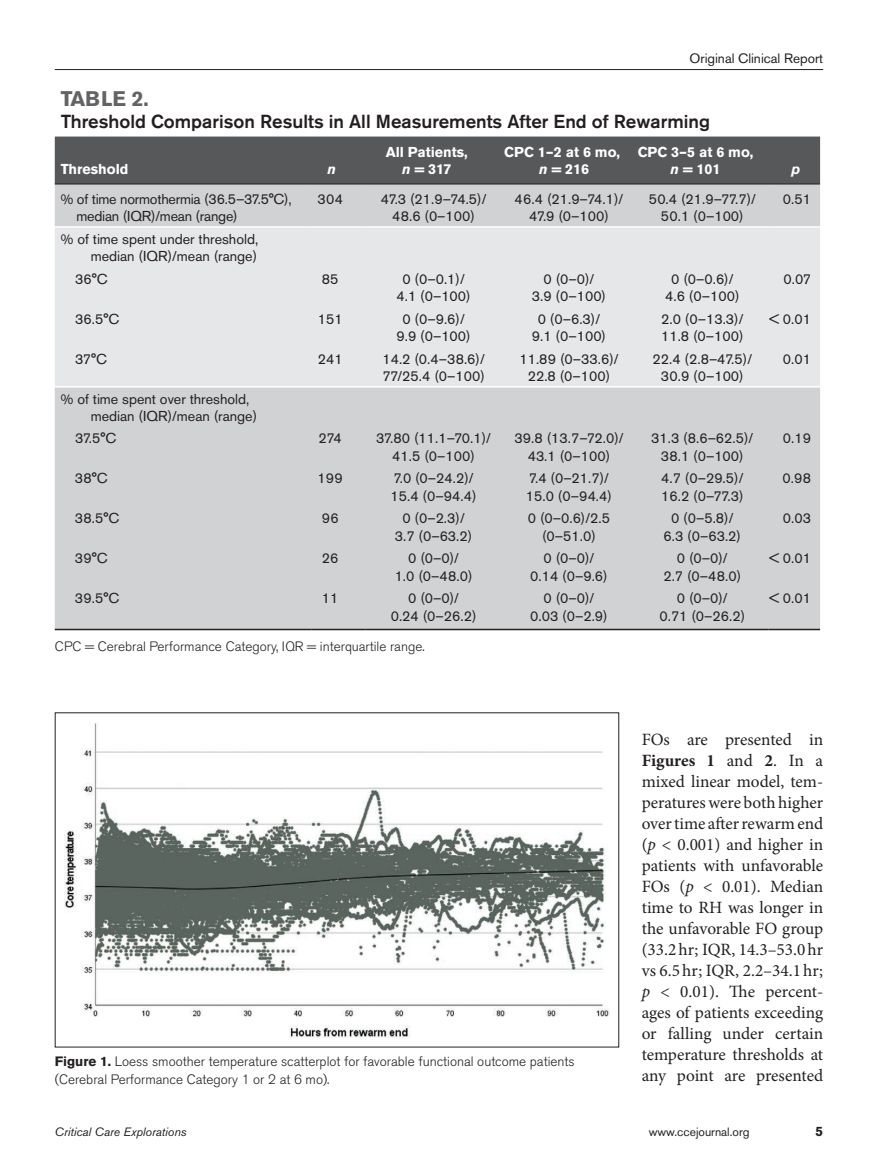
<style>
.page{position:relative;width:878px;height:1175px;background:#fff}
.page>*{position:absolute;margin:0;border:0;box-sizing:border-box;transform-origin:0 0}
.t1{font:700 21px "Akzidenz Grotesk BE";color:#636366}
.t2{font:500 18.75px "Akzidenz Grotesk BE";color:#231f20}
.t3{font:17.25px/21px "Minion Pro";letter-spacing:-.005em;color:#231f20;text-align:justify}
.t4{font:14.25px/17.2px "Akzidenz Grotesk BE";color:#231f20;text-align:center}
.t5{font:700 14.25px/17.2px "Akzidenz Grotesk BE";color:#fff;text-align:center}
.t6{font:italic 700 14.25px "Akzidenz Grotesk BE";color:#fff}
.t7{font:300 13.5px/18px "Akzidenz Grotesk BE";color:#231f20}
.t8{font:13.5px "Akzidenz Grotesk BE";color:#231f20}
.t9{font:700 13.5px "Akzidenz Grotesk BE";color:#231f20}
.t10{font:italic 12px "Akzidenz Grotesk BE";color:#231f20}
.t11{font:12px "Akzidenz Grotesk BE";color:#231f20}
.s1{font-style:italic}
.s2{font-weight:700}
</style>
<div class="page">
<hr style="left:55px;top:69px;width:768px;height:1px;background:#231f20">
<div style="left:55px;top:136px;width:765px;height:48px;background:#57585a"></div>
<div style="left:55px;top:185px;width:765px;height:443px;background:#d1d2d4"></div>
<div style="left:55px;top:228px;width:765px;height:158px;background:#e6e7e9"></div>
<hr style="left:55px;top:184px;width:257px;height:1px;background:#231f20">
<hr style="left:312px;top:184px;width:53px;height:1px;background:#231f20">
<hr style="left:365px;top:184px;width:137px;height:1px;background:#231f20">
<hr style="left:502px;top:184px;width:134px;height:1px;background:#231f20">
<hr style="left:636px;top:184px;width:132px;height:1px;background:#231f20">
<hr style="left:768px;top:184px;width:52px;height:1px;background:#231f20">
<hr style="left:55px;top:226px;width:257px;height:2px;background:#fff">
<hr style="left:312px;top:226px;width:53px;height:2px;background:#fff">
<hr style="left:365px;top:226px;width:137px;height:2px;background:#fff">
<hr style="left:502px;top:226px;width:134px;height:2px;background:#fff">
<hr style="left:636px;top:226px;width:132px;height:2px;background:#fff">
<hr style="left:768px;top:226px;width:52px;height:2px;background:#fff">
<hr style="left:55px;top:386px;width:257px;height:1px;background:#fff">
<hr style="left:312px;top:386px;width:53px;height:1px;background:#fff">
<hr style="left:365px;top:386px;width:137px;height:1px;background:#fff">
<hr style="left:502px;top:386px;width:134px;height:1px;background:#fff">
<hr style="left:636px;top:386px;width:132px;height:1px;background:#fff">
<hr style="left:768px;top:386px;width:52px;height:1px;background:#fff">
<hr style="left:55px;top:628px;width:257px;height:2px;background:#231f20">
<hr style="left:312px;top:628px;width:53px;height:2px;background:#231f20">
<hr style="left:365px;top:628px;width:137px;height:2px;background:#231f20">
<hr style="left:502px;top:628px;width:134px;height:2px;background:#231f20">
<hr style="left:636px;top:628px;width:132px;height:2px;background:#231f20">
<hr style="left:768px;top:628px;width:52px;height:2px;background:#231f20">
<svg style="left:54px;top:712px;width:565px;height:335px"></svg>
<p class="t8" style="left:689px;top:50px;width:135px">Original Clinical Report</p>
<h1 class="t1" style="left:61px;top:86px;width:89px">TABLE 2.</h1>
<h2 class="t2" style="left:61px;top:110px;width:650px">Threshold Comparison Results in All Measurements After End of Rewarming</h2>
<p class="t5" style="left:61px;top:161px;width:69px">Threshold</p>
<p class="t6" style="left:327px;top:161px;width:10px">n</p>
<p class="t5" style="left:386px;top:143px;width:83px">All Patients, <span class="s1">n</span> = 317</p>
<p class="t5" style="left:504px;top:143px;width:117px">CPC 1–2 at 6 mo, <span class="s1">n</span> = 216</p>
<p class="t5" style="left:637px;top:143px;width:117px">CPC 3–5 at 6 mo, <span class="s1">n</span> = 101</p>
<p class="t6" style="left:791px;top:161px;width:10px">p</p>
<p class="t4" style="left:76px;top:190px;width:217px;text-align:left;text-indent:-16px">% of time normothermia (36.5–37.5°C), median (IQR)/mean (range)</p>
<p class="t4" style="left:317px;top:190px;width:27px">304</p>
<p class="t4" style="left:381px;top:190px;width:107px">47.3 (21.9–74.5)/<br>48.6 (0–100)</p>
<p class="t4" style="left:514px;top:190px;width:110px">46.4 (21.9–74.1)/<br>47.9 (0–100)</p>
<p class="t4" style="left:648px;top:190px;width:109px">50.4 (21.9–77.7)/<br>50.1 (0–100)</p>
<p class="t4" style="left:782px;top:190px;width:30px">0.51</p>
<p class="t4" style="left:61px;top:230px;width:199px;text-align:right">% of time spent under threshold, median (IQR)/mean (range)</p>
<p class="t4" style="left:75px;top:270px;width:34px">36°C</p>
<p class="t4" style="left:322px;top:270px;width:18px">85</p>
<p class="t4" style="left:396px;top:270px;width:76px">0 (0–0.1)/<br>4.1 (0–100)</p>
<p class="t4" style="left:532px;top:270px;width:76px">0 (0–0)/<br>3.9 (0–100)</p>
<p class="t4" style="left:665px;top:270px;width:76px">0 (0–0.6)/<br>4.6 (0–100)</p>
<p class="t4" style="left:783px;top:270px;width:29px">0.07</p>
<p class="t4" style="left:75px;top:310px;width:46px">36.5°C</p>
<p class="t4" style="left:318px;top:310px;width:26px">151</p>
<p class="t4" style="left:396px;top:310px;width:76px">0 (0–9.6)/<br>9.9 (0–100)</p>
<p class="t4" style="left:532px;top:310px;width:76px">0 (0–6.3)/<br>9.1 (0–100)</p>
<p class="t4" style="left:661px;top:310px;width:84px;text-align:left">2.0 (0–13.3)/<br>11.8 (0–100)</p>
<p class="t4" style="left:769px;top:310px;width:43px">&lt; 0.01</p>
<p class="t4" style="left:75px;top:350px;width:33px">37°C</p>
<p class="t4" style="left:318px;top:350px;width:26px">241</p>
<p class="t4" style="left:382px;top:350px;width:104px;text-align:left">14.2 (0.4–38.6)/<br>77/25.4 (0–100)</p>
<p class="t4" style="left:519px;top:350px;width:101px">11.89 (0–33.6)/<br>22.8 (0–100)</p>
<p class="t4" style="left:652px;top:350px;width:101px">22.4 (2.8–47.5)/<br>30.9 (0–100)</p>
<p class="t4" style="left:782px;top:350px;width:30px">0.01</p>
<p class="t4" style="left:91px;top:390px;width:168px;text-align:left;text-indent:-30px">% of time spent over threshold, median (IQR)/mean (range)</p>
<p class="t4" style="left:75px;top:430px;width:43px">37.5°C</p>
<p class="t4" style="left:318px;top:430px;width:25px">274</p>
<p class="t4" style="left:376px;top:430px;width:116px">37.80 (11.1–70.1)/<br>41.5 (0–100)</p>
<p class="t4" style="left:514px;top:430px;width:111px">39.8 (13.7–72.0)/<br>43.1 (0–100)</p>
<p class="t4" style="left:651px;top:430px;width:104px">31.3 (8.6–62.5)/<br>38.1 (0–100)</p>
<p class="t4" style="left:782px;top:430px;width:30px">0.19</p>
<p class="t4" style="left:75px;top:470px;width:34px">38°C</p>
<p class="t4" style="left:317px;top:470px;width:27px">199</p>
<p class="t4" style="left:390px;top:470px;width:88px;text-align:left">7.0 (0–24.2)/<br>15.4 (0–94.4)</p>
<p class="t4" style="left:526px;top:470px;width:88px;text-align:left">7.4 (0–21.7)/<br>15.0 (0–94.4)</p>
<p class="t4" style="left:661px;top:470px;width:84px;text-align:left">4.7 (0–29.5)/<br>16.2 (0–77.3)</p>
<p class="t4" style="left:782px;top:470px;width:30px">0.98</p>
<p class="t4" style="left:75px;top:510px;width:46px">38.5°C</p>
<p class="t4" style="left:322px;top:510px;width:18px">96</p>
<p class="t4" style="left:395px;top:510px;width:79px">0 (0–2.3)/<br>3.7 (0–63.2)</p>
<p class="t4" style="left:528px;top:510px;width:84px">0 (0–0.6)/2.5 (0–51.0)</p>
<p class="t4" style="left:663px;top:510px;width:79px">0 (0–5.8)/<br>6.3 (0–63.2)</p>
<p class="t4" style="left:782px;top:510px;width:30px">0.03</p>
<p class="t4" style="left:75px;top:550px;width:34px">39°C</p>
<p class="t4" style="left:322px;top:550px;width:18px">26</p>
<p class="t4" style="left:394px;top:550px;width:79px">0 (0–0)/<br>1.0 (0–48.0)</p>
<p class="t4" style="left:530px;top:550px;width:79px">0 (0–0)/<br>0.14 (0–9.6)</p>
<p class="t4" style="left:663px;top:550px;width:79px">0 (0–0)/<br>2.7 (0–48.0)</p>
<p class="t4" style="left:769px;top:550px;width:43px">&lt; 0.01</p>
<p class="t4" style="left:75px;top:589px;width:46px">39.5°C</p>
<p class="t4" style="left:322px;top:589px;width:18px">11</p>
<p class="t4" style="left:390px;top:589px;width:87px">0 (0–0)/<br>0.24 (0–26.2)</p>
<p class="t4" style="left:530px;top:589px;width:79px">0 (0–0)/<br>0.03 (0–2.9)</p>
<p class="t4" style="left:659px;top:589px;width:87px">0 (0–0)/<br>0.71 (0–26.2)</p>
<p class="t4" style="left:769px;top:589px;width:43px">&lt; 0.01</p>
<p class="t7" style="left:55px;top:638px;width:371px">CPC = Cerebral Performance Category, IQR = interquartile range.</p>
<p class="t7" style="left:55px;top:1052px;width:521px"><span class="s2">Figure 1.</span> Loess smoother temperature scatterplot for favorable functional outcome patients (Cerebral Performance Category 1 or 2 at 6 mo).</p>
<p class="t3" style="left:641px;top:729px;width:183px">FOs are presented in <span class="s2">Figures 1</span> and <span class="s2">2</span>. In a mixed linear model, tem&shy;peratures were both higher over time after rewarm end (<span class="s1">p</span> &lt; 0.001) and higher in patients with unfavorable FOs (<span class="s1">p</span> &lt; 0.01). Median time to RH was longer in the unfavorable FO group (33.2hr; IQR, 14.3–53.0hr vs 6.5hr; IQR, 2.2–34.1hr; <span class="s1">p</span> &lt; 0.01). The percent&shy;ages of patients exceeding or falling under certain temperature thresholds at any point are presented</p>
<p class="t10" style="left:55px;top:1125px;width:133px">Critical Care Explorations</p>
<p class="t11" style="left:648px;top:1125px;width:102px">www.ccejournal.org</p>
<p class="t9" style="left:815px;top:1123px;width:9px">5</p>
</div>
